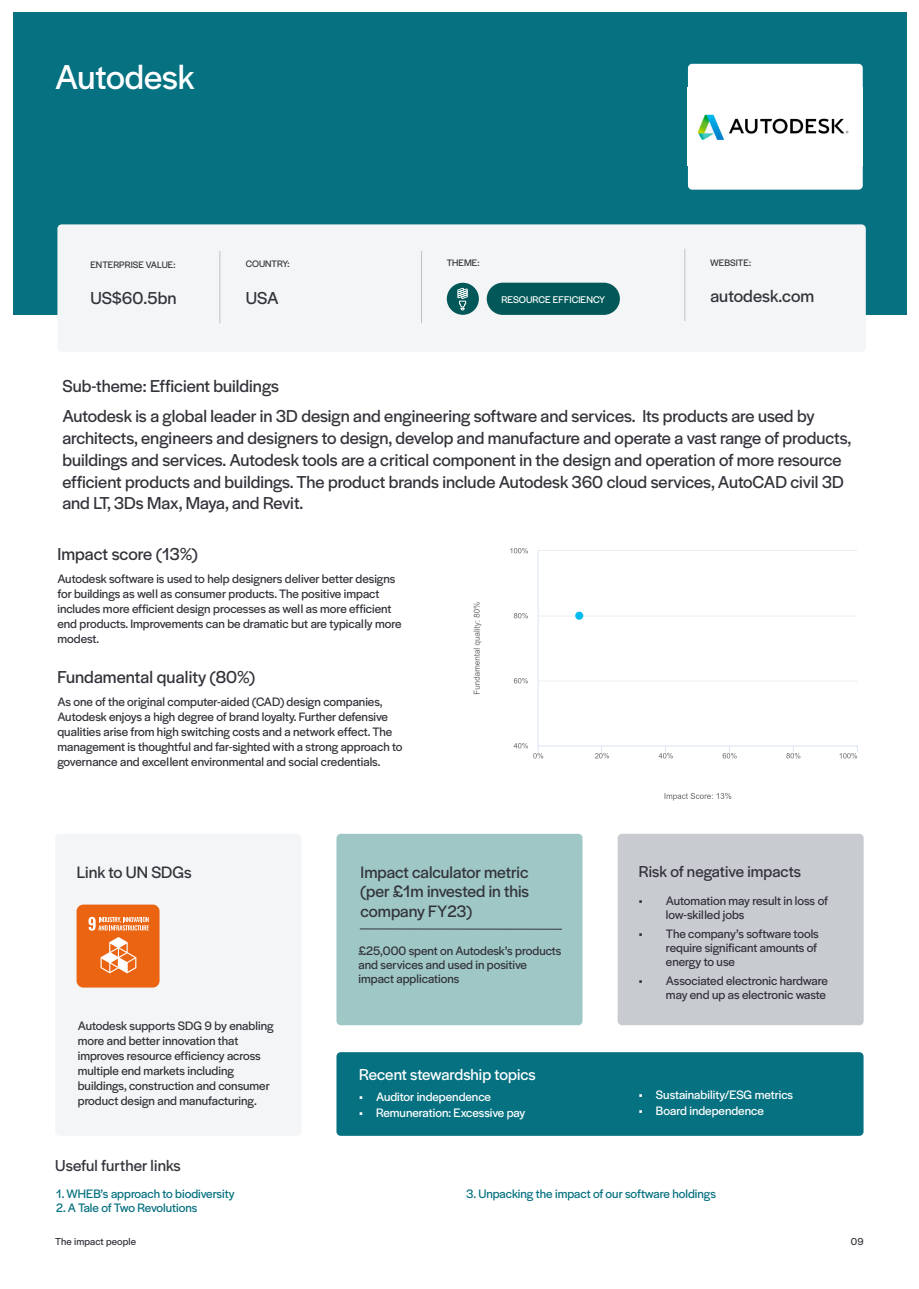
<style>
.page{position:relative;width:919px;height:1289px;background:#fff}
.page>*{position:absolute;margin:0;border:0;box-sizing:border-box;transform-origin:0 0}
.t1{font:36px "Halyard Display VF";letter-spacing:-.005em;color:#fff}
.t2{font:18px/21.8px "Halyard Display VF";color:#33333b}
.t3{font:17.25px/19.5px "Halyard Display VF";color:#33333b;text-align:justify}
.t4{font:16.5px "Halyard Display VF";letter-spacing:.005em;color:#33333b}
.t5{font:16.5px "Halyard Display VF";color:#fff}
.t6{font:12.75px/15px "Halyard Display VF";color:#33333b}
.t7{font:12.75px "Halyard Display VF";color:#067181}
.t8{font:12.75px "Halyard Display VF";color:#fff}
.t9{font:10.5px "Halyard Display VF";letter-spacing:.01em;color:#33333b}
.t10{font:10.2px "Halyard Display VF";letter-spacing:.005em;color:#fff}
.t11{font:9.75px "Halyard Display VF";letter-spacing:.005em;color:#33333b}
</style>
<div class="page">
<div style="left:13px;top:13px;width:893px;height:302px;background:#067181"></div>
<div style="left:57px;top:224px;width:808px;height:128px;background:#f4f5f6;border-radius:4px"></div>
<div style="left:55px;top:833px;width:246px;height:302px;background:#f4f5f6;border-radius:4px"></div>
<div style="left:617px;top:833px;width:246px;height:192px;background:#c8ccd0;border-radius:4px"></div>
<div style="left:336px;top:833px;width:246px;height:192px;background:#9ec7c5;border-radius:4px"></div>
<div style="left:336px;top:1052px;width:527px;height:83px;background:#067181;border-radius:4px"></div>
<div style="left:447px;top:283px;width:32px;height:32px;background:#025858;border-radius:50%"></div>
<svg style="left:457px;top:288px;width:11px;height:22px"></svg>
<div style="left:77px;top:904px;width:82px;height:83px;background:#eb6411;border-radius:7px"></div>
<svg style="left:88px;top:916px;width:61px;height:14px"></svg>
<svg style="left:100px;top:937px;width:36px;height:36px"></svg>
<div style="left:688px;top:64px;width:174px;height:126px;background:#fff;border-radius:4px"></div>
<img style="left:697px;top:114px;width:152px;height:27px">
<hr style="left:219px;top:251px;width:1px;height:72px;background:#c2c2c4">
<hr style="left:421px;top:251px;width:1px;height:72px;background:#c2c2c4">
<hr style="left:684px;top:249px;width:1px;height:72px;background:#c2c2c4">
<img style="left:473px;top:548px;width:385px;height:253px">
<div style="left:486px;top:283px;width:134px;height:32px;background:#025858;border-radius:16px"></div>
<hr style="left:360px;top:928px;width:202px;height:1px;background:#33333b">
<p class="t1" style="left:55px;top:51px;width:141px">Autodesk</p>
<p class="t11" style="left:90px;top:257px;width:87px">ENTERPRISE VALUE:</p>
<p class="t11" style="left:246px;top:257px;width:45px">COUNTRY:</p>
<p class="t11" style="left:446px;top:256px;width:34px">THEME:</p>
<p class="t11" style="left:710px;top:255px;width:43px">WEBSITE:</p>
<p class="t2" style="left:90px;top:286px;width:88px">US$60.5bn</p>
<p class="t2" style="left:246px;top:286px;width:34px">USA</p>
<p class="t2" style="left:710px;top:284px;width:105px">autodesk.com</p>
<p class="t10" style="left:501px;top:292px;width:105px">RESOURCE EFFICIENCY</p>
<p class="t2" style="left:62px;top:374px;width:218px">Sub-theme: Efficient buildings</p>
<p class="t2" style="left:62px;top:404px;width:790px">Autodesk is a global leader in 3D design and engineering software and services. Its products are used by architects, engineers and designers to design, develop and manufacture and operate a vast range of products, buildings and services. Autodesk tools are a critical component in the design and operation of more resource efficient products and buildings. The product brands include Autodesk 360 cloud services, AutoCAD civil 3D and LT, 3Ds Max, Maya, and Revit.</p>
<p class="t2" style="left:57px;top:542px;width:142px">Impact score (13%)</p>
<p class="t6" style="left:57px;top:571px;width:346px">Autodesk software is used to help designers deliver better designs for buildings as well as consumer products. The positive impact includes more efficient design processes as well as more efficient end products. Improvements can be dramatic but are typically more modest.</p>
<p class="t2" style="left:57px;top:665px;width:199px">Fundamental quality (80%)</p>
<p class="t6" style="left:57px;top:694px;width:346px">As one of the original computer-aided (CAD) design companies, Autodesk enjoys a high degree of brand loyalty. Further defensive qualities arise from high switching costs and a network effect. The management is thoughtful and far-sighted with a strong approach to governance and excellent environmental and social credentials.</p>
<p class="t3" style="left:77px;top:861px;width:116px">Link to UN SDGs</p>
<p class="t4" style="left:639px;top:859px;width:163px">Risk of negative impacts</p>
<p class="t3" style="left:360px;top:861px;width:170px">Impact calculator metric (per £1m invested in this company FY23)</p>
<p class="t6" style="left:666px;top:893px;width:163px;line-height:14.2px;text-indent:-27px">• Automation may result in loss of low-skilled jobs</p>
<p class="t6" style="left:666px;top:925px;width:154px;line-height:14.2px;text-indent:-27px">• The company’s software tools require significant amounts of energy to use</p>
<p class="t6" style="left:639px;top:972px;width:190px;line-height:14.2px;text-align:right">• Associated electronic hardware may end up as electronic waste</p>
<p class="t6" style="left:358px;top:942px;width:204px;line-height:14.2px">£25,000 spent on Autodesk’s products and services and used in positive impact applications</p>
<p class="t6" style="left:78px;top:1017px;width:197px">Autodesk supports SDG 9 by enabling more and better innovation that improves resource efficiency across multiple end markets including buildings, construction and consumer product design and manufacturing.</p>
<p class="t4" style="left:55px;top:1153px;width:127px">Useful further links</p>
<p class="t7" style="left:56px;top:1184px;width:180px">1. WHEB’s approach to biodiversity</p>
<p class="t7" style="left:56px;top:1198px;width:143px">2. A Tale of Two Revolutions</p>
<p class="t5" style="left:359px;top:1062px;width:178px">Recent stewardship topics</p>
<p class="t8" style="left:359px;top:1087px;width:133px">• Auditor independence</p>
<p class="t8" style="left:359px;top:1103px;width:168px">• Remuneration: Excessive pay</p>
<p class="t8" style="left:639px;top:1085px;width:156px">• Sustainability/ESG metrics</p>
<p class="t8" style="left:639px;top:1101px;width:126px">• Board independence</p>
<p class="t7" style="left:466px;top:1184px;width:251px">3. Unpacking the impact of our software holdings</p>
<p class="t9" style="left:55px;top:1233px;width:82px">The impact people</p>
<p class="t9" style="left:850px;top:1233px;width:14px">09</p>
</div>
